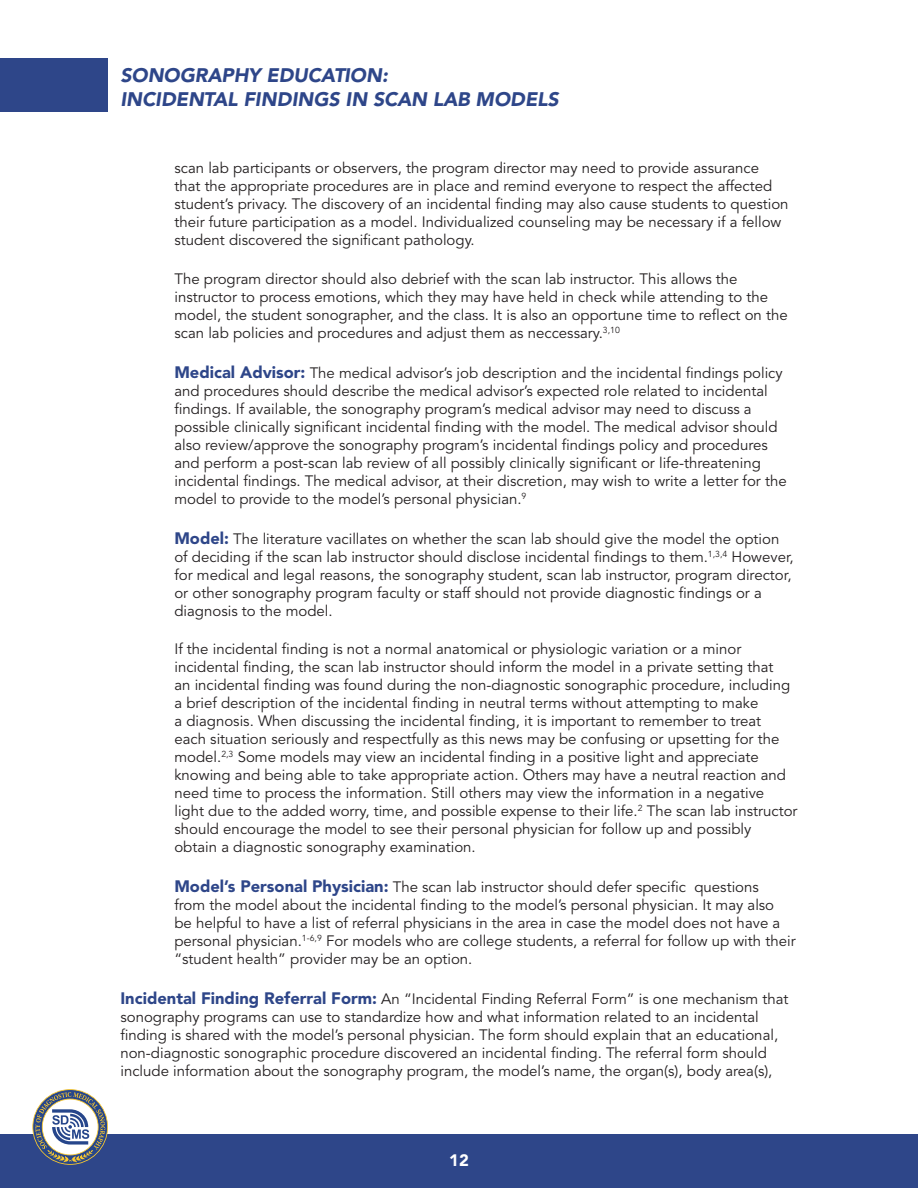
<style>
.page{position:relative;width:918px;height:1188px;background:#fff}
.page>*{position:absolute;margin:0;border:0;box-sizing:border-box;transform-origin:0 0}
.t1{font:italic 900 19.5px/23.4px "Avenir LT Std";letter-spacing:-.005em;color:#2e4689}
.t2{font:900 16.5px "Avenir LT Std";color:#fff}
.t3{font:15px/18px "Avenir LT Std";color:#231f20}
.s1{font-weight:900;font-size:16.5px;color:#2e4689}
</style>
<div class="page">
<div style="left:0;top:1134px;width:918px;height:54px;background:#2e4689"></div>
<div style="left:0;top:58px;width:108px;height:54px;background:#2e4689"></div>
<svg style="left:32px;top:1089px;width:76px;height:76px"></svg>
<h1 class="t1" style="left:120px;top:64px;width:440px">SONOGRAPHY EDUCATION:<br>INCIDENTAL FINDINGS IN SCAN LAB MODELS</h1>
<p class="t3" style="left:174px;top:160px;width:616px">scan lab participants or observers, the program director may need to provide assurance that the appropriate procedures are in place and remind everyone to respect the affected student’s privacy. The discovery of an incidental finding may also cause students to question their future participation as a model. Individualized counseling may be necessary if a fellow student discovered the significant pathology.</p>
<p class="t3" style="left:174px;top:270px;width:615px">The program director should also debrief with the scan lab instructor. This allows the instructor to process emotions, which they may have held in check while attending to the model, the student sonographer, and the class. It is also an opportune time to reflect on the scan lab policies and procedures and adjust them as neccessary.<sup>3,10</sup></p>
<p class="t3" style="left:174px;top:364px;width:614px"><span class="s1">Medical Advisor:</span> The medical advisor’s job description and the incidental findings policy and procedures should describe the medical advisor’s expected role related to incidental findings. If available, the sonography program’s medical advisor may need to discuss a possible clinically significant incidental finding with the model. The medical advisor should also review/approve the sonography program’s incidental findings policy and procedures and perform a post-scan lab review of all possibly clinically significant or life-threatening incidental findings. The medical advisor, at their discretion, may wish to write a letter for the model to provide to the model’s personal physician.<sup>9</sup></p>
<p class="t3" style="left:174px;top:530px;width:621px"><span class="s1">Model:</span> The literature vacillates on whether the scan lab should give the model the option of deciding if the scan lab instructor should disclose incidental findings to them.<sup>1,3,4</sup> However, for medical and legal reasons, the sonography student, scan lab instructor, program director, or other sonography program faculty or staff should not provide diagnostic findings or a diagnosis to the model.</p>
<p class="t3" style="left:174px;top:640px;width:625px">If the incidental finding is not a normal anatomical or physiologic variation or a minor incidental finding, the scan lab instructor should inform the model in a private setting that<br>an incidental finding was found during the non-diagnostic sonographic procedure, including a brief description of the incidental finding in neutral terms without attempting to make<br>a diagnosis. When discussing the incidental finding, it is important to remember to treat<br>each situation seriously and respectfully as this news may be confusing or upsetting for the model.<sup>2,3</sup> Some models may view an incidental finding in a positive light and appreciate knowing and being able to take appropriate action. Others may have a neutral reaction and need time to process the information. Still others may view the information in a negative light due to the added worry, time, and possible expense to their life.<sup>2</sup> The scan lab instructor should encourage the model to see their personal physician for follow up and possibly obtain a diagnostic sonography examination.</p>
<p class="t3" style="left:174px;top:878px;width:623px"><span class="s1">Model’s Personal Physician:</span> The scan lab instructor should defer specific questions<br>from the model about the incidental finding to the model’s personal physician. It may also<br>be helpful to have a list of referral physicians in the area in case the model does not have a personal physician.<sup>1-6,9</sup> For models who are college students, a referral for follow up with their “student health” provider may be an option.</p>
<p class="t3" style="left:120px;top:990px;width:670px"><span class="s1">Incidental Finding Referral Form:</span> An “Incidental Finding Referral Form” is one mechanism that sonography programs can use to standardize how and what information related to an incidental finding is shared with the model’s personal physician. The form should explain that an educational, non-diagnostic sonographic procedure discovered an incidental finding. The referral form should include information about the sonography program, the model’s name, the organ(s), body area(s),</p>
<p class="t2" style="left:449px;top:1150px;width:21px">12</p>
</div>
